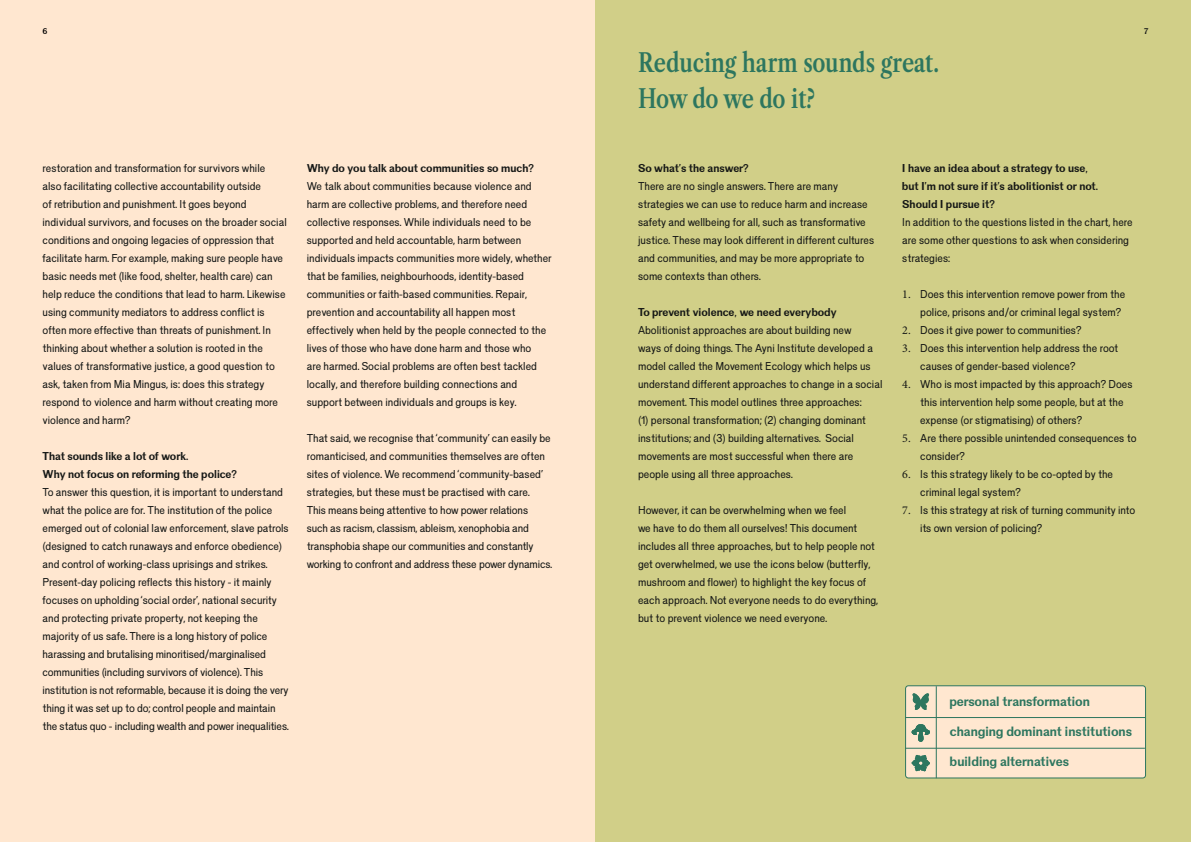
<style>
.page{position:relative;width:1191px;height:842px;background:#ffe7d0}
.page>*{position:absolute;margin:0;border:0;box-sizing:border-box;transform-origin:0 0}
.t1{font:600 26px "Libre Caslon Condensed";letter-spacing:-.005em;color:#2d765f}
.t2{font:13px "Venus+ Carrare";color:#2d765f}
.t3{font:11px/18px "Venus+ Plomb";color:#161816}
.t4{font:11px "Venus+ Carrare";color:#161816}
.t5{font:8px "Venus+ Carrare";color:#000}
.t6{font:8px "Venus+ Carrare";color:#161816}
.s1{font-family:"Minion Pro";font-size:12px}
</style>
<div class="page">
<div style="left:595px;top:0;width:596px;height:842px;background:#d1cf88"></div>
<div style="left:905px;top:686px;width:240px;height:92px;background:#ffe7d0;border-radius:3px"></div>
<div style="left:905px;top:685px;width:241px;height:93px;border:1px solid #2d765f;border-radius:3px"></div>
<svg style="left:911px;top:755px;width:19px;height:16px"></svg>
<svg style="left:911px;top:724px;width:19px;height:18px"></svg>
<svg style="left:912px;top:693px;width:17px;height:17px"></svg>
<hr style="left:905px;top:717px;width:240px;height:1px;background:#2d765f">
<hr style="left:905px;top:748px;width:239px;height:1px;background:#2d765f">
<hr style="left:935px;top:686px;width:1px;height:92px;background:#2d765f">
<p class="t5" style="left:43px;top:26px;width:6px">6</p>
<p class="t3" style="left:43px;top:159px;width:246px">restoration and transformation for survivors while also facilitating collective accountability outside<br>of retribution and punishment. It goes beyond individual survivors, and focuses on the broader social conditions and ongoing legacies of oppression that facilitate harm. For example, making sure people have basic needs met (like food, shelter, health care) can help reduce the conditions that lead to harm. Likewise using community mediators to address conflict is often more effective than threats of punishment. In thinking about whether a solution is rooted in the values of transformative justice, a good question to ask, taken from Mia Mingus, is: does this strategy respond to violence and harm without creating more violence and harm?</p>
<p class="t4" style="left:43px;top:450px;width:147px">That sounds like a lot of work.</p>
<p class="t4" style="left:43px;top:468px;width:197px">Why not focus on reforming the police?</p>
<p class="t3" style="left:43px;top:483px;width:248px">To answer this question, it is important to understand what the police are for. The institution of the police emerged out of colonial law enforcement, slave patrols (designed to catch runaways and enforce obedience) and control of working-class uprisings and strikes.<br>Present-day policing reflects this history - it mainly focuses on upholding ‘social order’, national security and protecting private property, not keeping the majority of us safe. There is a long history of police harassing and brutalising minoritised/marginalised communities (including survivors of violence). This institution is not reformable, because it is doing the very thing it was set up to do; control people and maintain the status quo - including wealth and power inequalities.</p>
<p class="t4" style="left:307px;top:162px;width:230px">Why do you talk about communities so much?</p>
<p class="t3" style="left:307px;top:177px;width:246px">We talk about communities because violence and harm are collective problems, and therefore need collective responses. While individuals need to be supported and held accountable, harm between individuals impacts communities more widely, whether that be families, neighbourhoods, identity-based communities or faith-based communities. Repair, prevention and accountability all happen most effectively when held by the people connected to the lives of those who have done harm and those who<br>are harmed. Social problems are often best tackled locally, and therefore building connections and support between individuals and groups is key.</p>
<p class="t3" style="left:307px;top:429px;width:245px">That said, we recognise that ‘community’ can easily be romanticised, and communities themselves are often sites of violence. We recommend ‘community-based’ strategies, but these must be practised with care.</p>
<p class="t3" style="left:307px;top:501px;width:247px">This means being attentive to how power relations such as racism, classism, ableism, xenophobia and transphobia shape our communities and constantly working to confront and address these power dynamics.</p>
<p class="t1" style="left:638px;top:47px;width:302px">Reducing harm sounds great.</p>
<p class="t1" style="left:638px;top:83px;width:179px">How do we do it?</p>
<p class="t6" style="left:1143px;top:26px;width:6px">7</p>
<p class="t4" style="left:638px;top:162px;width:113px">So what’s the answer?</p>
<p class="t3" style="left:638px;top:177px;width:238px">There are no single answers. There are many strategies we can use to reduce harm and increase safety and wellbeing for all, such as transformative justice. These may look different in different cultures and communities, and may be more appropriate to some contexts than others.</p>
<p class="t4" style="left:638px;top:306px;width:200px">To prevent violence, we need everybody</p>
<p class="t3" style="left:638px;top:321px;width:246px">Abolitionist approaches are about building new<br>ways of doing things. The Ayni Institute developed a model called the Movement Ecology which helps us understand different approaches to change in a social movement. This model outlines three approaches:<br>(1) personal transformation; (2) changing dominant institutions; and (3) building alternatives. Social movements are most successful when there are people using all three approaches.</p>
<p class="t3" style="left:638px;top:501px;width:242px">However, it can be overwhelming when we feel<br>we have to do them all ourselves! This document includes all three approaches, but to help people not get overwhelmed, we use the icons below (butterfly, mushroom and flower) to highlight the key focus of each approach. Not everyone needs to do everything, but to prevent violence we need everyone.</p>
<p class="t4" style="left:902px;top:162px;width:187px">I have an idea about a strategy to use,</p>
<p class="t4" style="left:902px;top:180px;width:197px">but I’m not sure if it’s abolitionist or not.</p>
<p class="t4" style="left:902px;top:198px;width:95px">Should I pursue it?</p>
<p class="t3" style="left:902px;top:213px;width:232px">In addition to the questions listed in the chart, here are some other questions to ask when considering strategies:</p>
<p class="t3" style="left:920px;top:285px;width:206px;text-indent:-18px"><span class="s1">1.</span> Does this intervention remove power from the police, prisons and/or criminal legal system?</p>
<p class="t3" style="left:902px;top:321px;width:181px"><span class="s1">2.</span> Does it give power to communities?</p>
<p class="t3" style="left:920px;top:339px;width:199px;text-indent:-18px"><span class="s1">3.</span> Does this intervention help address the root causes of gender-based violence?</p>
<p class="t3" style="left:920px;top:375px;width:214px;text-indent:-18px"><span class="s1">4.</span> Who is most impacted by this approach? Does this intervention help some people, but at the expense (or stigmatising) of others?</p>
<p class="t3" style="left:920px;top:429px;width:218px;text-indent:-18px"><span class="s1">5.</span> Are there possible unintended consequences to consider?</p>
<p class="t3" style="left:920px;top:465px;width:194px;text-indent:-18px"><span class="s1">6.</span> Is this strategy likely to be co-opted by the criminal legal system?</p>
<p class="t3" style="left:920px;top:501px;width:217px;text-indent:-18px"><span class="s1">7.</span> Is this strategy at risk of turning community into its own version of policing?</p>
<p class="t2" style="left:949px;top:693px;width:142px">personal transformation</p>
<p class="t2" style="left:950px;top:724px;width:184px">changing dominant institutions</p>
<p class="t2" style="left:950px;top:753px;width:121px">building alternatives</p>
</div>
